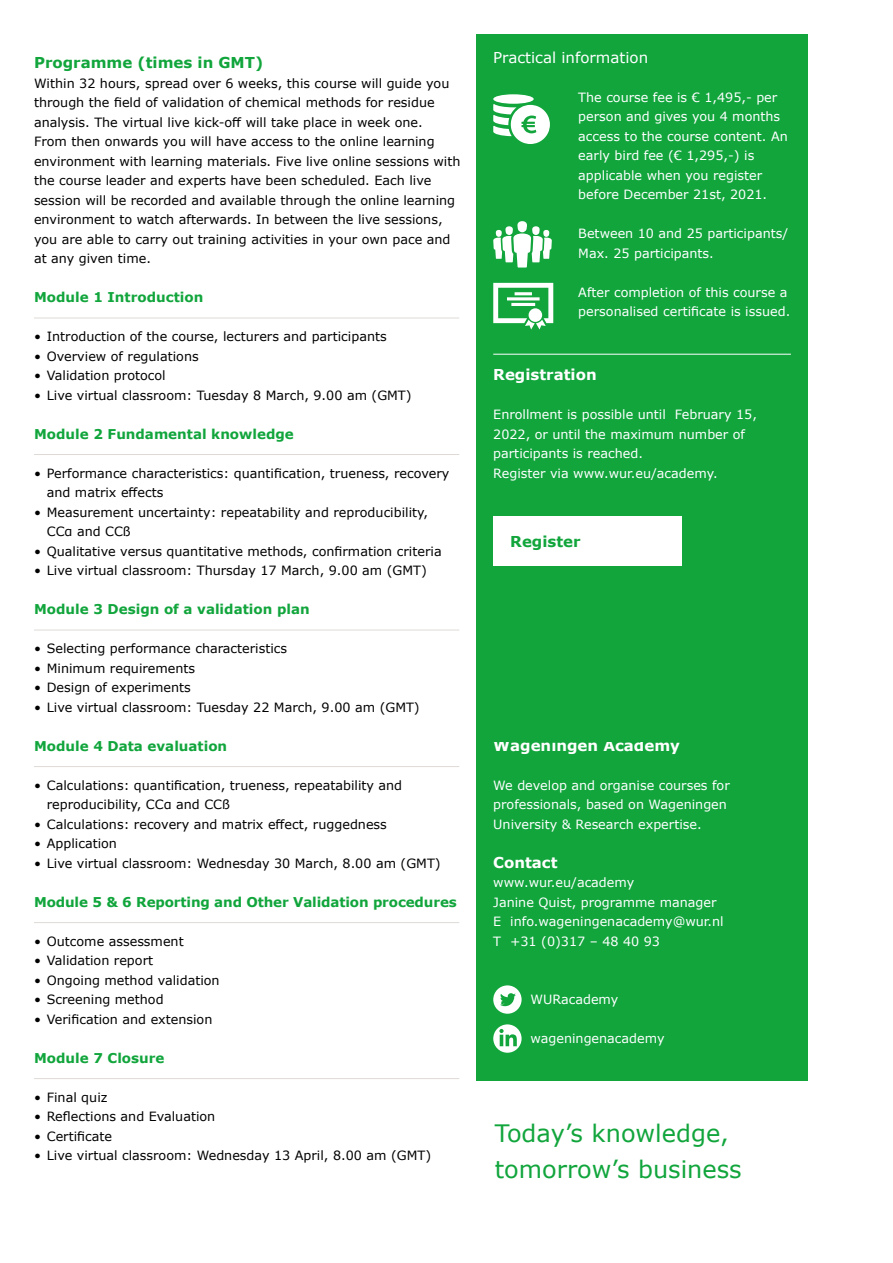
<style>
.page{position:relative;width:893px;height:1263px;background:#fff}
.page>*{position:absolute;margin:0;border:0;box-sizing:border-box;transform-origin:0 0}
.t1{font:24px/36px "Verdana";color:#11a53c}
._30_W_Kaderkop_lijn{font:700 15px "Verdana";color:#fff}
._04_W_Kop4_bold_8_5{font:700 15px "Verdana";color:#11a53c}
._32_W_Kader_platte_t{font:15px "Verdana";color:#fff}
._13_W_Tussenkop_bold{font:700 15px "Verdana";color:#11a53c}
._04_W_Kop4_bold_8_5-2{font:700 15px "Verdana";color:#fff}
._21_W_Platte_tekst_8{font:700 13.5px "Verdana";color:#11a53c}
._21_W_Platte_tekst_8-2{font:12.75px/19.5px "Verdana";color:#000}
._32_W_Kader_platte_t-2{font:12.75px/19.5px "Verdana";color:#fff}
._21_W_Platte_tekst_8-3{font:12.75px/19.5px "Verdana";color:#fff}
</style>
<div class="page">
<div style="left:476px;top:722px;width:332px;height:359px;background:#11a53c"></div>
<svg style="left:493px;top:985px;width:29px;height:29px"></svg>
<svg style="left:493px;top:1024px;width:29px;height:29px"></svg>
<hr style="left:34px;top:318px;width:425px;height:1px;background:#dfdad6">
<hr style="left:34px;top:454px;width:425px;height:1px;background:#dfdad6">
<hr style="left:34px;top:630px;width:425px;height:1px;background:#dfdad6">
<hr style="left:34px;top:766px;width:425px;height:1px;background:#dfdad6">
<hr style="left:34px;top:922px;width:425px;height:1px;background:#dfdad6">
<hr style="left:34px;top:1078px;width:425px;height:1px;background:#dfdad6">
<div style="left:476px;top:34px;width:332px;height:707px;background:#11a53c"></div>
<hr style="left:493px;top:354px;width:298px;height:1px;background:#fff">
<div style="left:493px;top:94px;width:41px;height:10px;background:#fff;border-radius:50%"></div>
<svg style="left:493px;top:104px;width:57px;height:40px"></svg>
<svg style="left:493px;top:221px;width:59px;height:47px"></svg>
<svg style="left:493px;top:283px;width:60px;height:46px"></svg>
<div style="left:493px;top:517px;width:188px;height:49px;background:#fff"></div>
<p class="_04_W_Kop4_bold_8_5" style="left:34px;top:52px;width:231px">Programme (times in GMT)</p>
<p class="_21_W_Platte_tekst_8-2" style="left:34px;top:73px;width:417px">Within 32 hours, spread over 6 weeks, this course will guide you through the field of validation of chemical methods for residue analysis. The virtual live kick-off will take place in week one.</p>
<p class="_21_W_Platte_tekst_8-2" style="left:34px;top:132px;width:428px">From then onwards you will have access to the online learning environment with learning materials. Five live online sessions with the course leader and experts have been scheduled. Each live session will be recorded and available through the online learning environment to watch afterwards. In between the live sessions, you are able to carry out training activities in your own pace and at any given time.</p>
<p class="_21_W_Platte_tekst_8" style="left:34px;top:288px;width:171px">Module 1 Introduction</p>
<p class="_21_W_Platte_tekst_8-2" style="left:34px;top:327px;width:354px">• Introduction of the course, lecturers and participants</p>
<p class="_21_W_Platte_tekst_8-2" style="left:34px;top:346px;width:166px">• Overview of regulations</p>
<p class="_21_W_Platte_tekst_8-2" style="left:34px;top:366px;width:133px">• Validation protocol</p>
<p class="_21_W_Platte_tekst_8-2" style="left:34px;top:385px;width:379px">• Live virtual classroom: Tuesday 8 March, 9.00 am (GMT)</p>
<p class="_21_W_Platte_tekst_8" style="left:34px;top:424px;width:261px">Module 2 Fundamental knowledge</p>
<p class="_21_W_Platte_tekst_8-2" style="left:47px;top:463px;width:404px;text-indent:-13px">• Performance characteristics: quantification, trueness, recovery and matrix effects</p>
<p class="_21_W_Platte_tekst_8-2" style="left:47px;top:502px;width:383px;text-indent:-13px">• Measurement uncertainty: repeatability and reproducibility,<br>CCα and CCß</p>
<p class="_21_W_Platte_tekst_8-2" style="left:34px;top:541px;width:409px">• Qualitative versus quantitative methods, confirmation criteria</p>
<p class="_21_W_Platte_tekst_8-2" style="left:34px;top:561px;width:394px">• Live virtual classroom: Thursday 17 March, 9.00 am (GMT)</p>
<p class="_21_W_Platte_tekst_8" style="left:34px;top:600px;width:277px">Module 3 Design of a validation plan</p>
<p class="_21_W_Platte_tekst_8-2" style="left:34px;top:639px;width:255px">• Selecting performance characteristics</p>
<p class="_21_W_Platte_tekst_8-2" style="left:34px;top:658px;width:163px">• Minimum requirements</p>
<p class="_21_W_Platte_tekst_8-2" style="left:34px;top:678px;width:158px">• Design of experiments</p>
<p class="_21_W_Platte_tekst_8-2" style="left:34px;top:697px;width:387px">• Live virtual classroom: Tuesday 22 March, 9.00 am (GMT)</p>
<p class="_21_W_Platte_tekst_8" style="left:34px;top:736px;width:195px">Module 4 Data evaluation</p>
<p class="_21_W_Platte_tekst_8-2" style="left:47px;top:775px;width:357px;text-indent:-13px">• Calculations: quantification, trueness, repeatability and reproducibility, CCα and CCß</p>
<p class="_21_W_Platte_tekst_8-2" style="left:34px;top:814px;width:354px">• Calculations: recovery and matrix effect, ruggedness</p>
<p class="_21_W_Platte_tekst_8-2" style="left:34px;top:834px;width:84px">• Application</p>
<p class="_21_W_Platte_tekst_8-2" style="left:34px;top:853px;width:408px">• Live virtual classroom: Wednesday 30 March, 8.00 am (GMT)</p>
<p class="_21_W_Platte_tekst_8" style="left:34px;top:892px;width:424px">Module 5 &amp; 6 Reporting and Other Validation procedures</p>
<p class="_21_W_Platte_tekst_8-2" style="left:34px;top:931px;width:151px">• Outcome assessment</p>
<p class="_21_W_Platte_tekst_8-2" style="left:34px;top:951px;width:121px">• Validation report</p>
<p class="_21_W_Platte_tekst_8-2" style="left:34px;top:970px;width:187px">• Ongoing method validation</p>
<p class="_21_W_Platte_tekst_8-2" style="left:34px;top:990px;width:131px">• Screening method</p>
<p class="_21_W_Platte_tekst_8-2" style="left:34px;top:1009px;width:180px">• Verification and extension</p>
<p class="_21_W_Platte_tekst_8" style="left:34px;top:1048px;width:132px">Module 7 Closure</p>
<p class="_21_W_Platte_tekst_8-2" style="left:34px;top:1087px;width:75px">• Final quiz</p>
<p class="_21_W_Platte_tekst_8-2" style="left:34px;top:1107px;width:183px">• Reflections and Evaluation</p>
<p class="_21_W_Platte_tekst_8-2" style="left:34px;top:1126px;width:80px">• Certificate</p>
<p class="_21_W_Platte_tekst_8-2" style="left:34px;top:1146px;width:399px">• Live virtual classroom: Wednesday 13 April, 8.00 am (GMT)</p>
<p class="_32_W_Kader_platte_t" style="left:493px;top:47px;width:156px">Practical information</p>
<p class="_32_W_Kader_platte_t-2" style="left:578px;top:87px;width:211px">The course fee is € 1,495,- per person and gives you 4 months access to the course content. An early bird fee (€ 1,295,-) is applicable when you register before December 21st, 2021.</p>
<p class="_32_W_Kader_platte_t-2" style="left:578px;top:223px;width:211px">Between 10 and 25 participants/<br>Max. 25 participants.</p>
<p class="_32_W_Kader_platte_t-2" style="left:578px;top:282px;width:214px">After completion of this course a personalised certificate is issued.</p>
<p class="_30_W_Kaderkop_lijn" style="left:493px;top:364px;width:105px">Registration</p>
<p class="_32_W_Kader_platte_t-2" style="left:493px;top:405px;width:265px">Enrollment is possible until February 15,<br>2022, or until the maximum number of participants is reached.</p>
<p class="_32_W_Kader_platte_t-2" style="left:493px;top:463px;width:226px">Register via www.wur.eu/academy.</p>
<p class="_13_W_Tussenkop_bold" style="left:510px;top:531px;width:72px">Register</p>
<p class="_30_W_Kaderkop_lijn" style="left:493px;top:734px;width:188px">Wageningen Academy</p>
<p class="_21_W_Platte_tekst_8-3" style="left:493px;top:775px;width:238px">We develop and organise courses for professionals, based on Wageningen<br>University &amp; Research expertise.</p>
<p class="_04_W_Kop4_bold_8_5-2" style="left:493px;top:851px;width:66px">Contact</p>
<p class="_21_W_Platte_tekst_8-3" style="left:493px;top:873px;width:143px">www.wur.eu/academy</p>
<p class="_21_W_Platte_tekst_8-3" style="left:493px;top:892px;width:225px">Janine Quist, programme manager</p>
<p class="_21_W_Platte_tekst_8-3" style="left:493px;top:912px;width:232px">E info.wageningenacademy@wur.nl</p>
<p class="_21_W_Platte_tekst_8-3" style="left:493px;top:931px;width:168px">T +31 (0)317 – 48 40 93</p>
<p class="_21_W_Platte_tekst_8-3" style="left:531px;top:990px;width:89px">WURacademy</p>
<p class="_21_W_Platte_tekst_8-3" style="left:531px;top:1029px;width:136px">wageningenacademy</p>
<h1 class="t1" style="left:495px;top:1115px;width:248px">Today’s knowledge, tomorrow’s business</h1>
</div>
